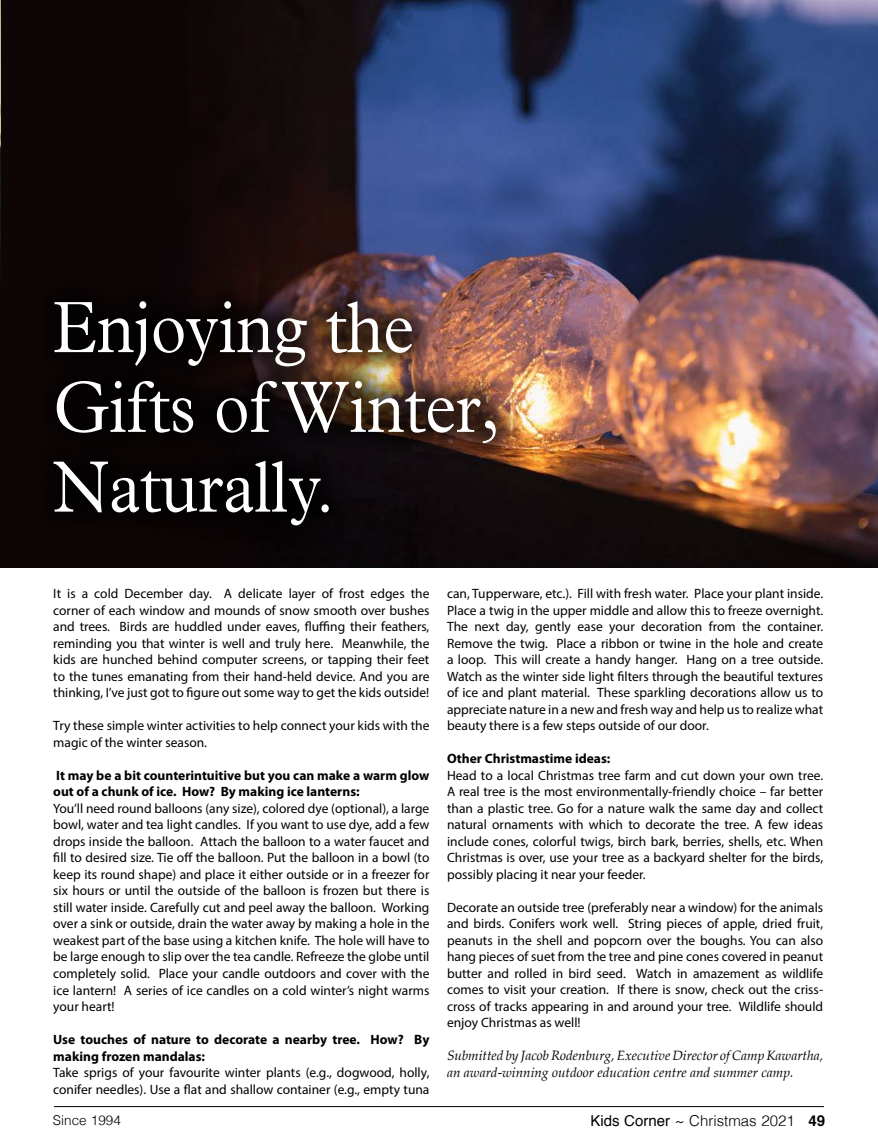
<style>
.page{position:relative;width:878px;height:1148px;background:#fff}
.page>*{position:absolute;margin:0;border:0;box-sizing:border-box;transform-origin:0 0}
.t1{font:300 73.35px/79.8px "Plantin";color:#fff;scale:.91 1}
.t2{font:300 15px "Helvetica";color:#000}
.t3{font:13.5px/16.5px "Myriad Pro";color:#000;text-align:justify}
.t4{font:700 13.5px/16.5px "Myriad Pro";color:#000}
.t5{font:italic 13.5px/16.5px "Palatino";color:#000}
.t6{font:300 13.5px "Helvetica";color:#000}
.s1{font-weight:400}
.s2{font-weight:700}
</style>
<div class="page">
<hr style="left:54px;top:1106px;width:770px;height:1px;background:#000">
<div style="left:0;top:0;width:878px;height:567px;background:#0e0506"></div>
<img style="left:221px;top:0;width:657px;height:559px">
<img style="left:0;top:0;width:1px;height:252px">
<div style="left:26px;top:273px;width:497px;height:279px;background:#000;opacity:.75"></div>
<h1 class="t1" style="left:53px;top:294px;width:491px">Enjoying the<br>Gifts of Winter,<br>Naturally.</h1>
<p class="t3" style="left:53px;top:587px;width:378px">It is a cold December day. A delicate layer of frost edges the corner of each window and mounds of snow smooth over bushes and trees. Birds are huddled under eaves, fluffing their feathers, reminding you that winter is well and truly here. Meanwhile, the kids are hunched behind computer screens, or tapping their feet to the tunes emanating from their hand-held device. And you are thinking, I’ve just got to figure out some way to get the kids outside!</p>
<p class="t3" style="left:53px;top:718px;width:377px">Try these simple winter activities to help connect your kids with the magic of the winter season.</p>
<p class="t4" style="left:53px;top:768px;width:377px">It may be a bit counterintuitive but you can make a warm glow out of a chunk of ice. How? By making ice lanterns:</p>
<p class="t3" style="left:53px;top:801px;width:378px">You’ll need round balloons (any size), colored dye (optional), a large bowl, water and tea light candles. If you want to use dye, add a few drops inside the balloon. Attach the balloon to a water faucet and fill to desired size. Tie off the balloon. Put the balloon in a bowl (to keep its round shape) and place it either outside or in a freezer for six hours or until the outside of the balloon is frozen but there is still water inside. Carefully cut and peel away the balloon. Working over a sink or outside, drain the water away by making a hole in the weakest part of the base using a kitchen knife. The hole will have to be large enough to slip over the tea candle. Refreeze the globe until completely solid. Place your candle outdoors and cover with the ice lantern! A series of ice candles on a cold winter’s night warms your heart!</p>
<p class="t4" style="left:53px;top:1032px;width:377px">Use touches of nature to decorate a nearby tree. How? By making frozen mandalas:</p>
<p class="t3" style="left:53px;top:1065px;width:378px">Take sprigs of your favourite winter plants (e.g., dogwood, holly, conifer needles). Use a flat and shallow container (e.g., empty tuna</p>
<p class="t3" style="left:447px;top:586px;width:378px">can, Tupperware, etc.). Fill with fresh water. Place your plant inside.<br>Place a twig in the upper middle and allow this to freeze overnight.<br>The next day, gently ease your decoration from the container.<br>Remove the twig. Place a ribbon or twine in the hole and create a loop. This will create a handy hanger. Hang on a tree outside.<br>Watch as the winter side light filters through the beautiful textures of ice and plant material. These sparkling decorations allow us to appreciate nature in a new and fresh way and help us to realize what beauty there is a few steps outside of our door.</p>
<p class="t4" style="left:447px;top:751px;width:165px">Other Christmastime ideas:</p>
<p class="t3" style="left:447px;top:768px;width:378px">Head to a local Christmas tree farm and cut down your own tree.<br>A real tree is the most environmentally-friendly choice – far better than a plastic tree. Go for a nature walk the same day and collect natural ornaments with which to decorate the tree. A few ideas include cones, colorful twigs, birch bark, berries, shells, etc. When Christmas is over, use your tree as a backyard shelter for the birds, possibly placing it near your feeder.</p>
<p class="t3" style="left:447px;top:900px;width:377px">Decorate an outside tree (preferably near a window) for the animals and birds. Conifers work well. String pieces of apple, dried fruit, peanuts in the shell and popcorn over the boughs. You can also hang pieces of suet from the tree and pine cones covered in peanut butter and rolled in bird seed. Watch in amazement as wildlife comes to visit your creation. If there is snow, check out the criss&shy;cross of tracks appearing in and around your tree. Wildlife should enjoy Christmas as well!</p>
<p class="t5" style="left:447px;top:1047px;width:377px">Submitted by Jacob Rodenburg, Executive Director of Camp Kawartha, an award-winning outdoor education centre and summer camp.</p>
<p class="t6" style="left:53px;top:1112px;width:69px">Since 1994</p>
<p class="t2" style="left:590px;top:1112px;width:236px"><span class="s1">Kids Corner</span> ~ Christmas 2021 <span class="s2">49</span></p>
</div>
